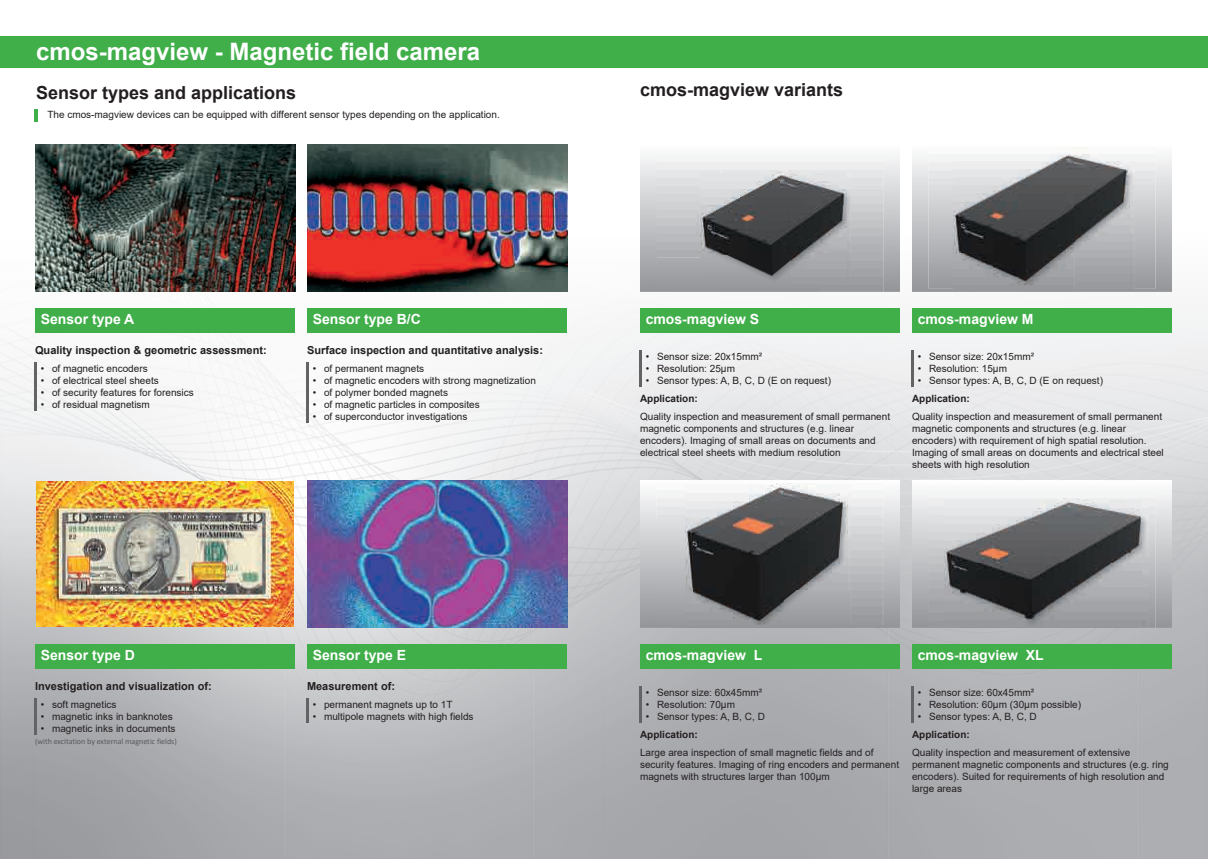
<style>
.page{position:relative;width:1208px;height:859px;background:#fff}
.page>*{position:absolute;margin:0;border:0;box-sizing:border-box;transform-origin:0 0}
.t1{font:700 24px "Arial";color:#fff}
.t2{font:700 18px "Arial";color:#231f20}
.t3{font:700 14px "Arial";color:#fff}
.t4{font:700 11px "Arial";color:#231f20}
.t5{font:10px/12px "Arial";color:#231f20}
.t6{font:700 10px "Arial";color:#231f20}
.t7{font:8px "Calibri";color:#56595c}
</style>
<div class="page">
<img style="left:0;top:67px;width:1208px;height:112px">
<img style="left:533px;top:179px;width:141px;height:680px">
<img style="left:888px;top:322px;width:35px;height:537px">
<img style="left:284px;top:179px;width:35px;height:680px">
<img style="left:35px;top:336px;width:249px;height:165px">
<img style="left:35px;top:501px;width:36px;height:358px">
<img style="left:71px;top:626px;width:213px;height:233px">
<div style="left:0;top:36px;width:1208px;height:31px;background:#40ae49"></div>
<hr style="left:34px;top:109px;width:4px;height:12px;background:#40ae49">
<img style="left:35px;top:144px;width:260px;height:148px">
<img style="left:37px;top:482px;width:256px;height:144px">
<img style="left:307px;top:480px;width:260px;height:148px">
<img style="left:307px;top:144px;width:260px;height:148px">
<div style="left:35px;top:308px;width:260px;height:25px;background:#40ae49"></div>
<svg style="left:34px;top:362px;width:2px;height:49px"></svg>
<div style="left:307px;top:308px;width:260px;height:25px;background:#40ae49"></div>
<svg style="left:306px;top:362px;width:2px;height:61px"></svg>
<div style="left:35px;top:644px;width:260px;height:25px;background:#40ae49"></div>
<svg style="left:34px;top:698px;width:2px;height:37px"></svg>
<div style="left:307px;top:644px;width:260px;height:25px;background:#40ae49"></div>
<svg style="left:306px;top:698px;width:2px;height:25px"></svg>
<svg style="left:640px;top:144px;width:260px;height:148px"></svg>
<img style="left:657px;top:154px;width:64px;height:103px">
<img style="left:721px;top:154px;width:163px;height:35px">
<img style="left:819px;top:189px;width:65px;height:103px">
<img style="left:657px;top:257px;width:162px;height:35px">
<img style="left:700px;top:173px;width:151px;height:110px">
<svg style="left:640px;top:480px;width:260px;height:148px"></svg>
<img style="left:685px;top:518px;width:165px;height:109px">
<img style="left:656px;top:483px;width:227px;height:35px">
<img style="left:656px;top:518px;width:29px;height:107px">
<img style="left:850px;top:518px;width:33px;height:107px">
<svg style="left:912px;top:480px;width:260px;height:148px"></svg>
<img style="left:929px;top:491px;width:226px;height:34px">
<img style="left:929px;top:525px;width:32px;height:103px">
<img style="left:1123px;top:525px;width:32px;height:103px">
<img style="left:961px;top:626px;width:162px;height:2px">
<img style="left:944px;top:501px;width:204px;height:125px">
<svg style="left:912px;top:144px;width:260px;height:148px"></svg>
<img style="left:928px;top:147px;width:227px;height:35px">
<img style="left:928px;top:182px;width:26px;height:107px">
<img style="left:1134px;top:182px;width:21px;height:107px">
<img style="left:960px;top:289px;width:163px;height:1px">
<img style="left:954px;top:154px;width:180px;height:135px">
<div style="left:640px;top:308px;width:260px;height:25px;background:#40ae49"></div>
<svg style="left:639px;top:350px;width:2px;height:37px"></svg>
<div style="left:912px;top:308px;width:260px;height:25px;background:#40ae49"></div>
<svg style="left:911px;top:350px;width:2px;height:37px"></svg>
<div style="left:640px;top:644px;width:260px;height:25px;background:#40ae49"></div>
<svg style="left:639px;top:686px;width:2px;height:37px"></svg>
<div style="left:912px;top:644px;width:260px;height:25px;background:#40ae49"></div>
<svg style="left:911px;top:686px;width:2px;height:37px"></svg>
<h1 class="t1" style="left:36px;top:35px;width:446px">cmos-magview - Magnetic field camera</h1>
<h2 class="t2" style="left:36px;top:80px;width:262px">Sensor types and applications</h2>
<p class="t5" style="left:47px;top:109px;width:454px">The cmos-magview devices can be equipped with different sensor types depending on the application.</p>
<h3 class="t3" style="left:41px;top:309px;width:95px">Sensor type A</h3>
<p class="t4" style="left:35px;top:343px;width:233px">Quality inspection &amp; geometric assessment:</p>
<p class="t5" style="left:41px;top:362px;width:108px">• of magnetic encoders</p>
<p class="t5" style="left:41px;top:374px;width:120px">• of electrical steel sheets</p>
<p class="t5" style="left:41px;top:386px;width:155px">• of security features for forensics</p>
<p class="t5" style="left:41px;top:398px;width:111px">• of residual magnetism</p>
<h3 class="t3" style="left:313px;top:309px;width:110px">Sensor type B/C</h3>
<p class="t4" style="left:307px;top:343px;width:237px">Surface inspection and quantitative analysis:</p>
<p class="t5" style="left:313px;top:362px;width:113px">• of permanent magnets</p>
<p class="t5" style="left:313px;top:374px;width:225px">• of magnetic encoders with strong magnetization</p>
<p class="t5" style="left:313px;top:386px;width:137px">• of polymer bonded magnets</p>
<p class="t5" style="left:313px;top:398px;width:168px">• of magnetic particles in composites</p>
<p class="t5" style="left:313px;top:410px;width:156px">• of superconductor investigations</p>
<h3 class="t3" style="left:41px;top:645px;width:96px">Sensor type D</h3>
<p class="t4" style="left:35px;top:679px;width:178px">Investigation and visualization of:</p>
<p class="t5" style="left:41px;top:698px;width:77px">• soft magnetics</p>
<p class="t5" style="left:41px;top:710px;width:133px">• magnetic inks in banknotes</p>
<p class="t5" style="left:41px;top:722px;width:136px">• magnetic inks in documents</p>
<p class="t7" style="left:35px;top:736px;width:143px">(with excitation by external magnetic fields)</p>
<h3 class="t3" style="left:313px;top:645px;width:95px">Sensor type E</h3>
<p class="t4" style="left:307px;top:679px;width:90px">Measurement of:</p>
<p class="t5" style="left:313px;top:698px;width:141px">• permanent magnets up to 1T</p>
<p class="t5" style="left:313px;top:710px;width:162px">• multipole magnets with high fields</p>
<h2 class="t2" style="left:640px;top:77px;width:205px">cmos-magview variants</h2>
<h3 class="t3" style="left:645px;top:309px;width:115px">cmos-magview S</h3>
<p class="t5" style="left:645px;top:350px;width:118px">• Sensor size: 20x15mm²</p>
<p class="t5" style="left:645px;top:362px;width:91px">• Resolution: 25µm</p>
<p class="t5" style="left:645px;top:374px;width:187px">• Sensor types: A, B, C, D (E on request)</p>
<p class="t6" style="left:640px;top:391px;width:59px">Application:</p>
<p class="t5" style="left:640px;top:410px;width:252px">Quality inspection and measurement of small permanent magnetic components and structures (e.g. linear encoders). Imaging of small areas on documents and electrical steel sheets with medium resolution</p>
<h3 class="t3" style="left:917px;top:309px;width:117px">cmos-magview M</h3>
<p class="t5" style="left:917px;top:350px;width:118px">• Sensor size: 20x15mm²</p>
<p class="t5" style="left:917px;top:362px;width:91px">• Resolution: 15µm</p>
<p class="t5" style="left:917px;top:374px;width:187px">• Sensor types: A, B, C, D (E on request)</p>
<p class="t6" style="left:912px;top:391px;width:59px">Application:</p>
<p class="t5" style="left:912px;top:410px;width:253px">Quality inspection and measurement of small permanent magnetic components and structures (e.g. linear encoders) with requirement of high spatial resolution.<br>Imaging of small areas on documents and electrical steel sheets with high resolution</p>
<h3 class="t3" style="left:645px;top:645px;width:118px">cmos-magview L</h3>
<p class="t5" style="left:645px;top:686px;width:118px">• Sensor size: 60x45mm²</p>
<p class="t5" style="left:645px;top:698px;width:91px">• Resolution: 70µm</p>
<p class="t5" style="left:645px;top:710px;width:121px">• Sensor types: A, B, C, D</p>
<p class="t6" style="left:640px;top:727px;width:59px">Application:</p>
<p class="t5" style="left:640px;top:746px;width:261px">Large area inspection of small magnetic fields and of security features. Imaging of ring encoders and permanent magnets with structures larger than 100µm</p>
<h3 class="t3" style="left:917px;top:645px;width:128px">cmos-magview XL</h3>
<p class="t5" style="left:917px;top:686px;width:118px">• Sensor size: 60x45mm²</p>
<p class="t5" style="left:917px;top:698px;width:165px">• Resolution: 60µm (30µm possible)</p>
<p class="t5" style="left:917px;top:710px;width:121px">• Sensor types: A, B, C, D</p>
<p class="t6" style="left:912px;top:727px;width:59px">Application:</p>
<p class="t5" style="left:912px;top:746px;width:258px">Quality inspection and measurement of extensive permanent magnetic components and structures (e.g. ring encoders). Suited for requirements of high resolution and large areas</p>
</div>
